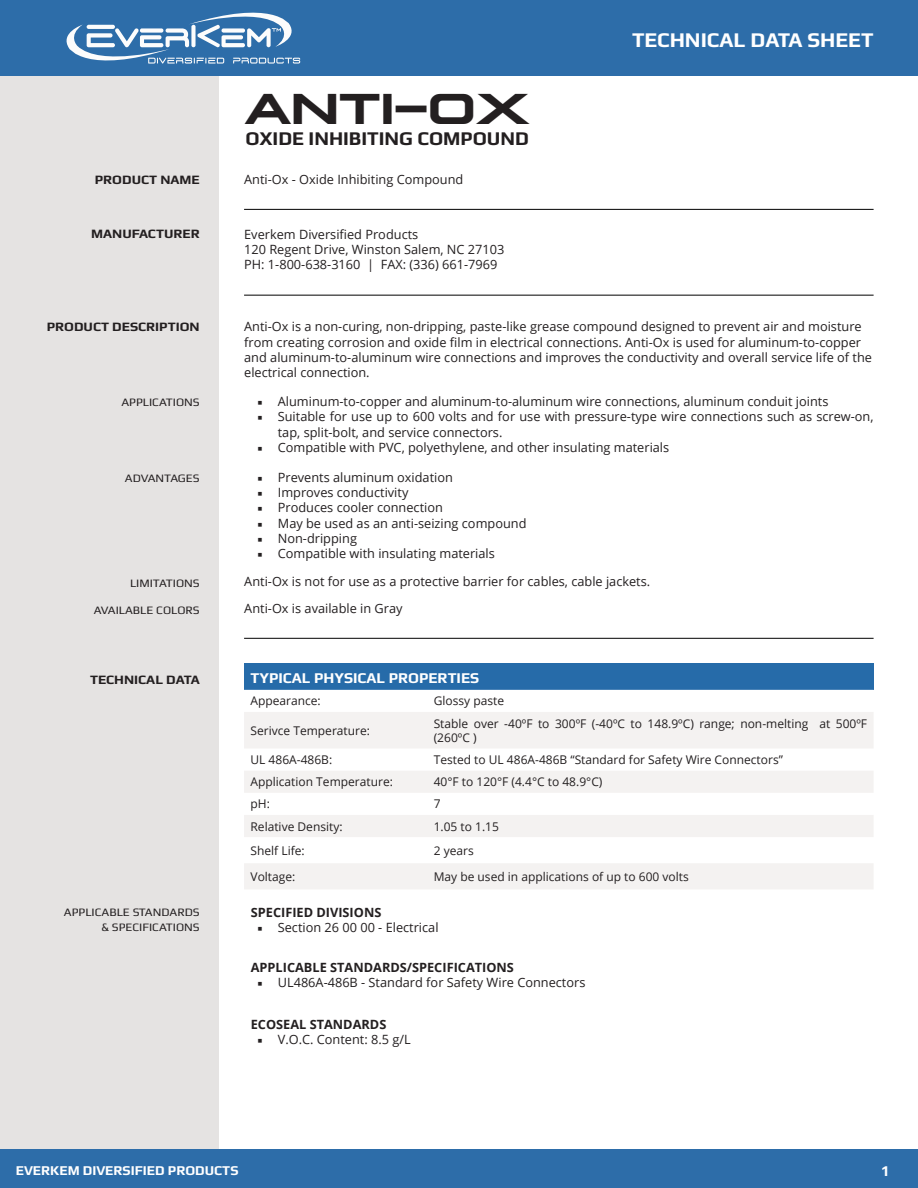
<style>
.page{position:relative;width:918px;height:1188px;background:#fff}
.page>*{position:absolute;margin:0;border:0;box-sizing:border-box;transform-origin:0 0}
.t1{font:700 45px "Plateia";color:#231f20}
.t2{font:700 21px "Play";color:#fff}
.t3{font:700 19.5px "Play";color:#231f20}
.t4{font:700 15px "Play";color:#fff}
.t5{font:700 13.5px "Play";color:#fff}
.t6{font:700 12.9px "Play";color:#231f20;scale:1.05 1}
.t7{font:12.75px/15.3px "Open Sans";color:#231f20}
.t8{font:700 12.75px "Open Sans";color:#231f20}
.t9{font:12px/14.4px "Open Sans";color:#231f20}
.t10{font:11.4px/14.4px "Play";color:#231f20;text-align:right;scale:1.05 1}
.s1{font-family:"Minion Pro"}
</style>
<div class="page">
<div style="left:0;top:50px;width:218px;height:1099px;background:#e5e3e2"></div>
<div style="left:0;top:0;width:918px;height:76px;background:#2d6da9"></div>
<svg style="left:66px;top:12px;width:234px;height:52px"></svg>
<div style="left:0;top:1149px;width:918px;height:39px;background:#2d6da9"></div>
<hr style="left:244px;top:209px;width:630px;height:1px;background:#000">
<hr style="left:244px;top:295px;width:630px;height:1px;background:#000">
<hr style="left:244px;top:638px;width:630px;height:1px;background:#000">
<div style="left:244px;top:663px;width:630px;height:27px;background:#266ba9"></div>
<svg style="left:244px;top:712px;width:629px;height:177px;fill:#f4f2f1"></svg>
<p class="t2" style="left:632px;top:28px;width:243px">TECHNICAL DATA SHEET</p>
<p class="t1" style="left:244px;top:82px;width:288px">ANTI-OX</p>
<p class="t3" style="left:246px;top:127px;width:285px">OXIDE INHIBITING COMPOUND</p>
<p class="t6" style="left:95px;top:172px;width:101px">PRODUCT NAME</p>
<p class="t7" style="left:244px;top:171px;width:221px">Anti-Ox - Oxide Inhibiting Compound</p>
<p class="t6" style="left:91px;top:226px;width:105px">MANUFACTURER</p>
<p class="t7" style="left:244px;top:226px;width:262px">Everkem Diversified Products<br>120 Regent Drive, Winston Salem, NC 27103</p>
<p class="t7" style="left:244px;top:257px;width:255px">PH: 1-800-638-3160 | FAX: (336) 661-7969</p>
<p class="t6" style="left:47px;top:319px;width:147px">PRODUCT DESCRIPTION</p>
<p class="t7" style="left:244px;top:319px;width:629px">Anti-Ox is a non-curing, non-dripping, paste-like grease compound designed to prevent air and moisture from creating corrosion and oxide film in electrical connections. Anti-Ox is used for aluminum-to-copper and aluminum-to-aluminum wire connections and improves the conductivity and overall service life of the electrical connection.</p>
<p class="t10" style="left:121px;top:394px;width:76px">APPLICATIONS</p>
<p class="t7" style="left:258px;top:393px;width:572px"><span class="s1">■</span> Aluminum-to-copper and aluminum-to-aluminum wire connections, aluminum conduit joints</p>
<p class="t7" style="left:278px;top:409px;width:597px;text-indent:-20px"><span class="s1">■</span> Suitable for use up to 600 volts and for use with pressure-type wire connections such as screw-on, tap, split-bolt, and service connectors.</p>
<p class="t7" style="left:258px;top:439px;width:413px"><span class="s1">■</span> Compatible with PVC, polyethylene, and other insulating materials</p>
<p class="t10" style="left:125px;top:471px;width:73px">ADVANTAGES</p>
<p class="t7" style="left:258px;top:469px;width:197px"><span class="s1">■</span> Prevents aluminum oxidation</p>
<p class="t7" style="left:258px;top:484px;width:152px"><span class="s1">■</span> Improves conductivity</p>
<p class="t7" style="left:258px;top:500px;width:187px"><span class="s1">■</span> Produces cooler connection</p>
<p class="t7" style="left:258px;top:515px;width:270px"><span class="s1">■</span> May be used as an anti-seizing compound</p>
<p class="t7" style="left:258px;top:530px;width:101px"><span class="s1">■</span> Non-dripping</p>
<p class="t7" style="left:258px;top:546px;width:239px"><span class="s1">■</span> Compatible with insulating materials</p>
<p class="t10" style="left:130px;top:576px;width:68px">LIMITATIONS</p>
<p class="t10" style="left:94px;top:602px;width:102px">AVAILABLE COLORS</p>
<p class="t7" style="left:244px;top:574px;width:407px">Anti-Ox is not for use as a protective barrier for cables, cable jackets.</p>
<p class="t7" style="left:244px;top:601px;width:160px">Anti-Ox is available in Gray</p>
<p class="t6" style="left:90px;top:672px;width:106px">TECHNICAL DATA</p>
<p class="t4" style="left:251px;top:669px;width:230px">TYPICAL PHYSICAL PROPERTIES</p>
<p class="t9" style="left:251px;top:694px;width:72px">Appearance:</p>
<p class="t9" style="left:434px;top:694px;width:72px">Glossy paste</p>
<p class="t9" style="left:251px;top:723px;width:121px">Serivce Temperature:</p>
<p class="t9" style="left:434px;top:716px;width:435px">Stable over -40ºF to 300ºF (-40ºC to 148.9ºC) range; non-melting at 500ºF (260ºC )</p>
<p class="t9" style="left:251px;top:752px;width:83px">UL 486A-486B:</p>
<p class="t9" style="left:434px;top:752px;width:351px">Tested to UL 486A-486B “Standard for Safety Wire Connectors”</p>
<p class="t9" style="left:251px;top:774px;width:144px">Application Temperature:</p>
<p class="t9" style="left:434px;top:774px;width:170px">40°F to 120°F (4.4°C to 48.9°C)</p>
<p class="t9" style="left:251px;top:797px;width:21px">pH:</p>
<p class="t9" style="left:434px;top:797px;width:8px">7</p>
<p class="t9" style="left:251px;top:819px;width:94px">Relative Density:</p>
<p class="t9" style="left:434px;top:819px;width:67px">1.05 to 1.15</p>
<p class="t9" style="left:251px;top:843px;width:56px">Shelf Life:</p>
<p class="t9" style="left:434px;top:843px;width:42px">2 years</p>
<p class="t9" style="left:251px;top:869px;width:46px">Voltage:</p>
<p class="t9" style="left:434px;top:869px;width:257px">May be used in applications of up to 600 volts</p>
<p class="t10" style="left:64px;top:905px;width:131px">APPLICABLE STANDARDS &amp; SPECIFICATIONS</p>
<p class="t8" style="left:251px;top:903px;width:132px">SPECIFIED DIVISIONS</p>
<p class="t7" style="left:258px;top:920px;width:183px"><span class="s1">■</span> Section 26 00 00 - Electrical</p>
<p class="t8" style="left:251px;top:958px;width:265px">APPLICABLE STANDARDS/SPECIFICATIONS</p>
<p class="t7" style="left:258px;top:974px;width:329px"><span class="s1">■</span> UL486A-486B - Standard for Safety Wire Connectors</p>
<p class="t8" style="left:251px;top:1015px;width:137px">ECOSEAL STANDARDS</p>
<p class="t7" style="left:258px;top:1032px;width:155px"><span class="s1">■</span> V.O.C. Content: 8.5 g/L</p>
<p class="t5" style="left:16px;top:1162px;width:224px">EVERKEM DIVERSIFIED PRODUCTS</p>
<p class="t4" style="left:881px;top:1162px;width:10px">1</p>
</div>
